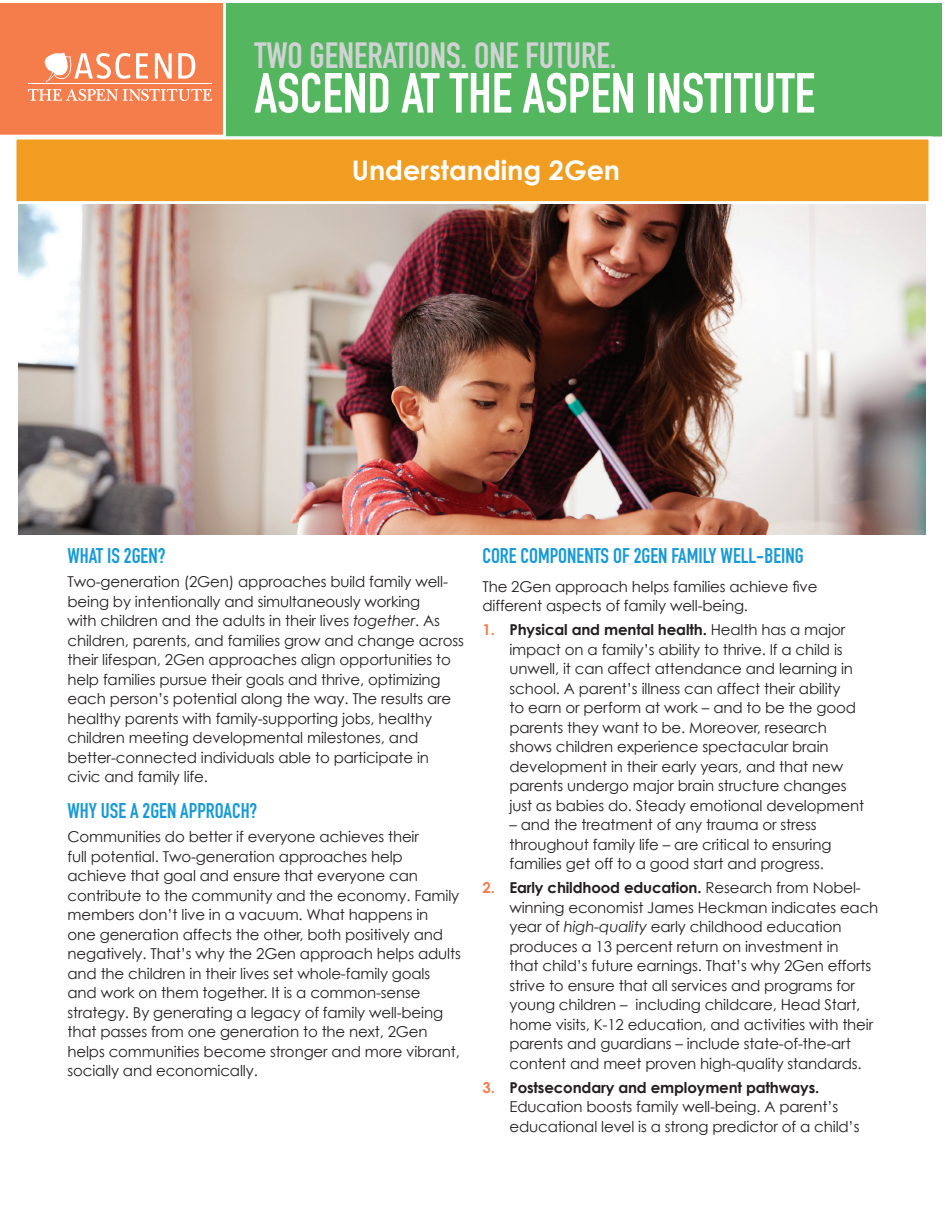
<style>
.page{position:relative;width:945px;height:1215px;background:#fff}
.page>*{position:absolute;margin:0;border:0;box-sizing:border-box;transform-origin:0 0}
.t1{font:55.5px "DIN Engschrift Std";color:#fff}
.t2{font:36px "DIN Engschrift Std";color:#d1d2d4}
.t3{font:700 27px "Century Gothic";color:#fff}
.t4{font:21px "DIN Engschrift Std";color:#169ad7}
.t5{font:15px/19.5px "Century Gothic";letter-spacing:-.01em;color:#231f20}
.s1{font-style:italic}
.s2{font-weight:700;color:#f47d4b}
.s3{font-weight:700}
</style>
<div class="page">
<div style="left:2px;top:2px;width:942px;height:136px;background:#55b660"></div>
<div style="left:0;top:0;width:945px;height:140px;border:3px solid #fff"></div>
<svg style="left:0;top:0;width:226px;height:138px;background:#f58d61"></svg>
<div style="left:15px;top:138px;width:915px;height:65px;background:#f19d22"></div>
<div style="left:14px;top:136px;width:918px;height:68px;border:3px solid #fff"></div>
<img style="left:18px;top:205px;width:908px;height:330px">
<h2 class="t2" style="left:255px;top:34px;width:364px">TWO GENERATIONS. ONE FUTURE.</h2>
<h1 class="t1" style="left:255px;top:61px;width:562px">ASCEND AT THE ASPEN INSTITUTE</h1>
<h3 class="t3" style="left:352px;top:154px;width:270px">Understanding 2Gen</h3>
<h3 class="t4" style="left:68px;top:543px;width:100px">WHAT IS 2GEN?</h3>
<p class="t5" style="left:68px;top:572px;width:398px">Two-generation (2Gen) approaches build family well&shy;being by intentionally and simultaneously working<br>with children and the adults in their lives <span class="s1">together</span>. As children, parents, and families grow and change across their lifespan, 2Gen approaches align opportunities to help families pursue their goals and thrive, optimizing each person’s potential along the way. The results are healthy parents with family-supporting jobs, healthy children meeting developmental milestones, and better-connected individuals able to participate in civic and family life.</p>
<h3 class="t4" style="left:68px;top:798px;width:191px">WHY USE A 2GEN APPROACH?</h3>
<p class="t5" style="left:68px;top:827px;width:395px">Communities do better if everyone achieves their<br>full potential. Two-generation approaches help achieve that goal and ensure that everyone can contribute to the community and the economy. Family members don’t live in a vacuum. What happens in<br>one generation affects the other, both positively and negatively. That’s why the 2Gen approach helps adults and the children in their lives set whole-family goals and work on them together. It is a common-sense strategy. By generating a legacy of family well-being that passes from one generation to the next, 2Gen helps communities become stronger and more vibrant, socially and economically.</p>
<h3 class="t4" style="left:482px;top:543px;width:323px">CORE COMPONENTS OF 2GEN FAMILY WELL-BEING</h3>
<p class="t5" style="left:482px;top:576px;width:336px">The 2Gen approach helps families achieve five different aspects of family well-being.</p>
<p class="t5" style="left:509px;top:620px;width:356px;text-indent:-27px"><span class="s2">1.</span> <span class="s3">Physical and mental health.</span> Health has a major impact on a family’s ability to thrive. If a child is unwell, it can affect attendance and learning in school. A parent’s illness can affect their ability<br>to earn or perform at work – and to be the good parents they want to be. Moreover, research shows children experience spectacular brain development in their early years, and that new parents undergo major brain structure changes just as babies do. Steady emotional development</p>
<p class="t5" style="left:509px;top:815px;width:324px">– and the treatment of any trauma or stress throughout family life – are critical to ensuring families get off to a good start and progress.</p>
<p class="t5" style="left:509px;top:878px;width:370px;text-indent:-27px"><span class="s2">2.</span> <span class="s3">Early childhood education.</span> Research from Nobel&shy;winning economist James Heckman indicates each year of <span class="s1">high-quality</span> early childhood education produces a 13 percent return on investment in<br>that child’s future earnings. That’s why 2Gen efforts strive to ensure that all services and programs for young children – including childcare, Head Start, home visits, K-12 education, and activities with their parents and guardians – include state-of-the-art content and meet proven high-quality standards.</p>
<p class="t5" style="left:509px;top:1077px;width:352px;text-indent:-27px"><span class="s2">3.</span> <span class="s3">Postsecondary and employment pathways.<br></span>Education boosts family well-being. A parent’s educational level is a strong predictor of a child’s</p>
</div>
